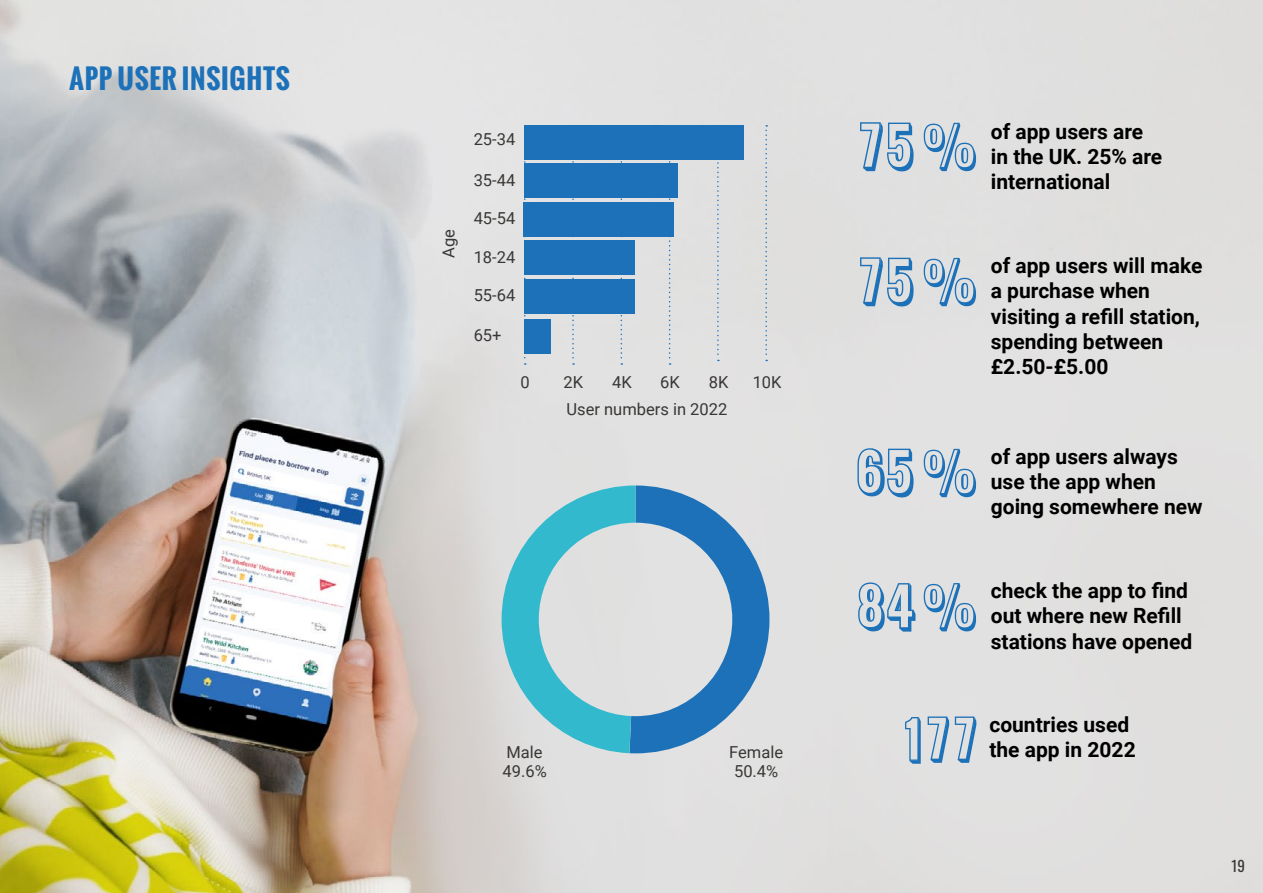
<style>
.page{position:relative;width:1263px;height:893px;background:#fff}
.page>*{position:absolute;margin:0;border:0;box-sizing:border-box;transform-origin:0 0}
.t1{font:700 27px "Oswald";letter-spacing:.025em;color:#1d71b8}
.t2{font:700 21px/25.2px "Roboto";color:#000}
.t3{font:16.5px/19.8px "Roboto";color:#393735}
.t4{font:15px "Oswald";color:#393735}
</style>
<div class="page">
<img style="left:0;top:0;width:1263px;height:893px">
<svg style="left:524px;top:159px;width:2px;height:206px"></svg>
<svg style="left:572px;top:159px;width:2px;height:206px"></svg>
<svg style="left:621px;top:159px;width:1px;height:206px"></svg>
<svg style="left:669px;top:159px;width:2px;height:206px"></svg>
<svg style="left:717px;top:159px;width:2px;height:202px"></svg>
<svg style="left:765px;top:125px;width:2px;height:236px"></svg>
<div style="left:524px;top:125px;width:219px;height:34px;background:#1d71b8"></div>
<div style="left:524px;top:164px;width:154px;height:34px;background:#1d71b8"></div>
<div style="left:524px;top:202px;width:150px;height:34px;background:#1d71b8"></div>
<div style="left:524px;top:241px;width:110px;height:34px;background:#1d71b8"></div>
<div style="left:524px;top:279px;width:110px;height:34px;background:#1d71b8"></div>
<div style="left:524px;top:319px;width:26px;height:34px;background:#1d71b8"></div>
<svg style="left:502px;top:485px;width:267px;height:268px;background:#9bc3d5"></svg>
<svg style="left:860px;top:122px;width:53px;height:49px;background:#a6bfd4"></svg>
<svg style="left:924px;top:123px;width:52px;height:48px;background:#abc2d5"></svg>
<svg style="left:860px;top:257px;width:53px;height:49px;background:#a6bed3"></svg>
<svg style="left:924px;top:258px;width:52px;height:48px;background:#abc2d5"></svg>
<svg style="left:857px;top:448px;width:56px;height:49px;background:#a2bdd3"></svg>
<svg style="left:924px;top:449px;width:52px;height:48px;background:#acc3d6"></svg>
<svg style="left:858px;top:582px;width:57px;height:50px;background:#a9c1d5"></svg>
<svg style="left:924px;top:583px;width:52px;height:48px;background:#abc2d5"></svg>
<svg style="left:928px;top:716px;width:21px;height:47px"></svg>
<svg style="left:955px;top:716px;width:21px;height:47px"></svg>
<svg style="left:905px;top:717px;width:16px;height:47px"></svg>
<p class="t1" style="left:69px;top:58px;width:222px">APP USER INSIGHTS</p>
<p class="t3" style="left:438px;top:258px;width:30px;rotate:-90deg">Age</p>
<p class="t3" style="left:474px;top:129px;width:43px">25-34</p>
<p class="t3" style="left:474px;top:170px;width:43px">35-44</p>
<p class="t3" style="left:474px;top:208px;width:43px">45-54</p>
<p class="t3" style="left:474px;top:247px;width:43px">18-24</p>
<p class="t3" style="left:474px;top:285px;width:43px">55-64</p>
<p class="t3" style="left:474px;top:325px;width:29px">65+</p>
<p class="t3" style="left:520px;top:372px;width:11px">0</p>
<p class="t3" style="left:563px;top:372px;width:21px">2K</p>
<p class="t3" style="left:612px;top:372px;width:21px">4K</p>
<p class="t3" style="left:660px;top:372px;width:21px">6K</p>
<p class="t3" style="left:709px;top:372px;width:21px">8K</p>
<p class="t3" style="left:753px;top:372px;width:30px">10K</p>
<p class="t3" style="left:566px;top:398px;width:162px">User numbers in 2022</p>
<p class="t3" style="left:502px;top:741px;width:46px">Male<br>49.6%</p>
<p class="t3" style="left:729px;top:741px;width:55px">Female<br>50.4%</p>
<p class="t2" style="left:991px;top:118px;width:173px">of app users are in the UK. 25% are international</p>
<p class="t2" style="left:991px;top:252px;width:213px">of app users will make a purchase when visiting a refill station, spending between £2.50-£5.00</p>
<p class="t2" style="left:991px;top:443px;width:213px">of app users always use the app when going somewhere new</p>
<p class="t2" style="left:991px;top:577px;width:203px">check the app to find out where new Refill stations have opened</p>
<p class="t2" style="left:989px;top:711px;width:148px">countries used the app in 2022</p>
<p class="t4" style="left:1231px;top:853px;width:15px">19</p>
</div>
